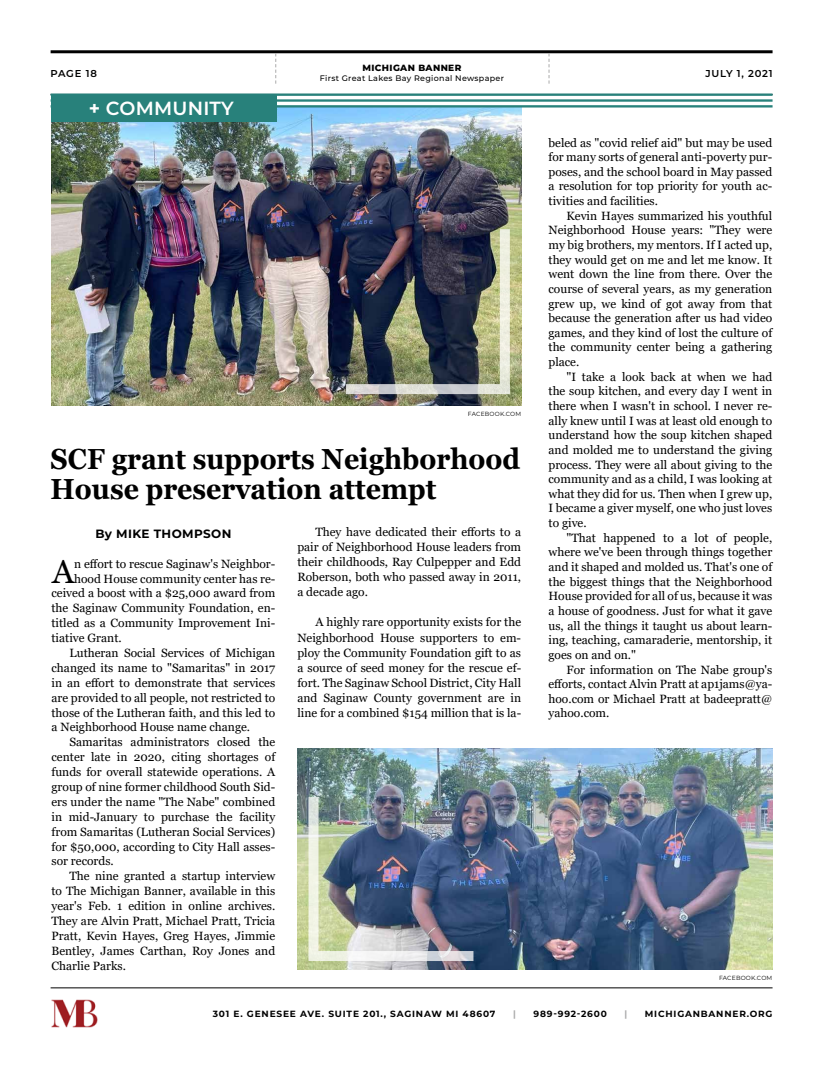
<style>
.page{position:relative;width:820px;height:1078px;background:#fff}
.page>*{position:absolute;margin:0;border:0;box-sizing:border-box;transform-origin:0 0}
.t1{font:32.8px "Georgia";color:#000}
.t2{font:700 29px/30px "Georgia";color:#000;scale:.92 1}
.t3{font:600 19px "Montserrat";letter-spacing:.01em;color:#fff}
.t4{font:12px/14.6px "Georgia";color:#000;text-align:justify}
.t5{font:700 12px "Montserrat";letter-spacing:.03em;color:#000}
.t6{font:600 10px "Montserrat";letter-spacing:.075em;color:#000101}
.t7{font:700 9px "Montserrat";letter-spacing:.09em;color:#000}
.t8{font:800 9px "Montserrat";letter-spacing:.04em;color:#000101}
.t9{font:700 9px "Montserrat";color:#aaaaab}
.t10{font:500 8px "Montserrat";letter-spacing:.04em;color:#000101}
.t11{font:6px "Montserrat";letter-spacing:.03em;color:#000101}
.s1{font-weight:700}
</style>
<div class="page">
<hr style="left:51px;top:50px;width:721px;height:3px;background:#000">
<svg style="left:548px;top:53px;width:1px;height:31px"></svg>
<svg style="left:275px;top:53px;width:1px;height:31px"></svg>
<hr style="left:51px;top:987px;width:721px;height:1px;background:#000">
<img style="left:51px;top:999px;width:47px;height:29px">
<img style="left:51px;top:108px;width:470px;height:297px">
<img style="left:298px;top:748px;width:474px;height:221px">
<hr style="left:51px;top:93px;width:721px;height:3px;background:#28817b">
<hr style="left:51px;top:99px;width:721px;height:3px;background:#28817b">
<hr style="left:51px;top:105px;width:721px;height:2px;background:#28817b">
<div style="left:51px;top:95px;width:225px;height:27px;background:#28817b"></div>
<div style="left:499px;top:229px;width:10px;height:164px;background:#efefe1"></div>
<svg style="left:346px;top:384px;width:163px;height:10px;background:#d5d6d3"></svg>
<svg style="left:318px;top:950px;width:155px;height:10px"></svg>
<svg style="left:308px;top:796px;width:10px;height:164px;background:#e9ede0"></svg>
<p class="t6" style="left:51px;top:66px;width:48px">PAGE 18</p>
<h3 class="t3" style="left:89px;top:94px;width:146px"><span class="s1">+</span> COMMUNITY</h3>
<p class="t8" style="left:362px;top:62px;width:100px">MICHIGAN BANNER</p>
<p class="t10" style="left:320px;top:73px;width:186px">First Great Lakes Bay Regional Newspaper</p>
<p class="t11" style="left:468px;top:409px;width:55px">FACEBOOK.COM</p>
<h2 class="t2" style="left:51px;top:444px;width:512px">SCF grant supports Neighborhood<br>House preservation attempt</h2>
<p class="t5" style="left:95px;top:525px;width:137px">By MIKE THOMPSON</p>
<h1 class="t1" style="left:52px;top:551px;width:23px">A</h1>
<p class="t4" style="left:74px;top:557px;width:202px">n effort to rescue Saginaw's Neighbor-</p>
<p class="t4" style="left:297px;top:524px;width:225px;line-height:15.1px;text-indent:18px">They have dedicated their efforts to a pair of Neighborhood House leaders from their childhoods, Ray Culpepper and Edd Roberson, both who passed away in 2011, a decade ago.</p>
<p class="t4" style="left:297px;top:615px;width:225px;line-height:15.1px;text-indent:18px">A highly rare opportunity exists for the Neighborhood House supporters to em&shy;ploy the Community Foundation gift to as a source of seed money for the rescue ef&shy;fort. The Saginaw School District, City Hall and Saginaw County government are in line for a combined $154 million that is la-</p>
<p class="t4" style="left:74px;top:571px;width:202px">hood House community center has re-</p>
<p class="t4" style="left:51px;top:586px;width:225px">ceived a boost with a $25,000 award from</p>
<p class="t4" style="left:51px;top:601px;width:225px">the Saginaw Community Foundation, en-</p>
<p class="t4" style="left:51px;top:616px;width:225px">titled as a Community Improvement Ini-</p>
<p class="t4" style="left:51px;top:630px;width:72px">tiative Grant.</p>
<p class="t4" style="left:69px;top:645px;width:207px">Lutheran Social Services of Michigan</p>
<p class="t4" style="left:51px;top:660px;width:225px">changed its name to "Samaritas" in 2017</p>
<p class="t4" style="left:51px;top:675px;width:225px">in an effort to demonstrate that services</p>
<p class="t4" style="left:51px;top:690px;width:225px">are provided to all people, not restricted to</p>
<p class="t4" style="left:51px;top:705px;width:225px">those of the Lutheran faith, and this led to</p>
<p class="t4" style="left:51px;top:720px;width:200px">a Neighborhood House name change.</p>
<p class="t4" style="left:69px;top:735px;width:207px">Samaritas administrators closed the</p>
<p class="t4" style="left:51px;top:749px;width:225px">center late in 2020, citing shortages of</p>
<p class="t4" style="left:51px;top:764px;width:225px">funds for overall statewide operations. A</p>
<p class="t4" style="left:51px;top:779px;width:225px">group of nine former childhood South Sid-</p>
<p class="t4" style="left:51px;top:794px;width:225px">ers under the name "The Nabe" combined</p>
<p class="t4" style="left:51px;top:809px;width:225px">in mid-January to purchase the facility</p>
<p class="t4" style="left:51px;top:824px;width:225px">from Samaritas (Lutheran Social Services)</p>
<p class="t4" style="left:51px;top:839px;width:225px">for $50,000, according to City Hall asses-</p>
<p class="t4" style="left:51px;top:854px;width:64px">sor records.</p>
<p class="t4" style="left:69px;top:869px;width:207px">The nine granted a startup interview</p>
<p class="t4" style="left:51px;top:883px;width:225px">to The Michigan Banner, available in this</p>
<p class="t4" style="left:51px;top:898px;width:225px">year's Feb. 1 edition in online archives.</p>
<p class="t4" style="left:51px;top:913px;width:225px">They are Alvin Pratt, Michael Pratt, Tricia</p>
<p class="t4" style="left:51px;top:928px;width:225px">Pratt, Kevin Hayes, Greg Hayes, Jimmie</p>
<p class="t4" style="left:51px;top:943px;width:225px">Bentley, James Carthan, Roy Jones and</p>
<p class="t4" style="left:51px;top:958px;width:76px">Charlie Parks.</p>
<p class="t6" style="left:705px;top:66px;width:69px">JULY 1, 2021</p>
<p class="t4" style="left:548px;top:135px;width:225px">beled as "covid relief aid" but may be used for many sorts of general anti-poverty pur&shy;poses, and the school board in May passed a resolution for top priority for youth ac&shy;tivities and facilities.</p>
<p class="t4" style="left:548px;top:208px;width:225px;text-indent:18px">Kevin Hayes summarized his youthful Neighborhood House years: "They were my big brothers, my mentors. If I acted up, they would get on me and let me know. It went down the line from there. Over the course of several years, as my generation grew up, we kind of got away from that because the generation after us had video games, and they kind of lost the culture of the community center being a gathering place.</p>
<p class="t4" style="left:548px;top:369px;width:225px;text-indent:18px">"I take a look back at when we had the soup kitchen, and every day I went in there when I wasn't in school. I never re&shy;ally knew until I was at least old enough to understand how the soup kitchen shaped and molded me to understand the giving process. They were all about giving to the community and as a child, I was looking at what they did for us. Then when I grew up, I became a giver myself, one who just loves to give.</p>
<p class="t4" style="left:548px;top:530px;width:225px;text-indent:18px">"That happened to a lot of people, where we've been through things together and it shaped and molded us. That's one of the biggest things that the Neighborhood House provided for all of us, because it was a house of goodness. Just for what it gave us, all the things it taught us about learn&shy;ing, teaching, camaraderie, mentorship, it goes on and on."</p>
<p class="t4" style="left:548px;top:662px;width:225px;text-indent:18px">For information on The Nabe group's efforts, contact Alvin Pratt at ap1jams@ya&shy;hoo.com or Michael Pratt at badeepratt@ yahoo.com.</p>
<p class="t11" style="left:718px;top:973px;width:55px">FACEBOOK.COM</p>
<p class="t7" style="left:213px;top:1006px;width:284px">301 E. GENESEE AVE. SUITE 201., SAGINAW MI 48607</p>
<p class="t9" style="left:513px;top:1006px;width:4px">|</p>
<p class="t7" style="left:533px;top:1006px;width:75px">989-992-2600</p>
<p class="t9" style="left:624px;top:1006px;width:4px">|</p>
<p class="t7" style="left:644px;top:1006px;width:129px">MICHIGANBANNER.ORG</p>
</div>
